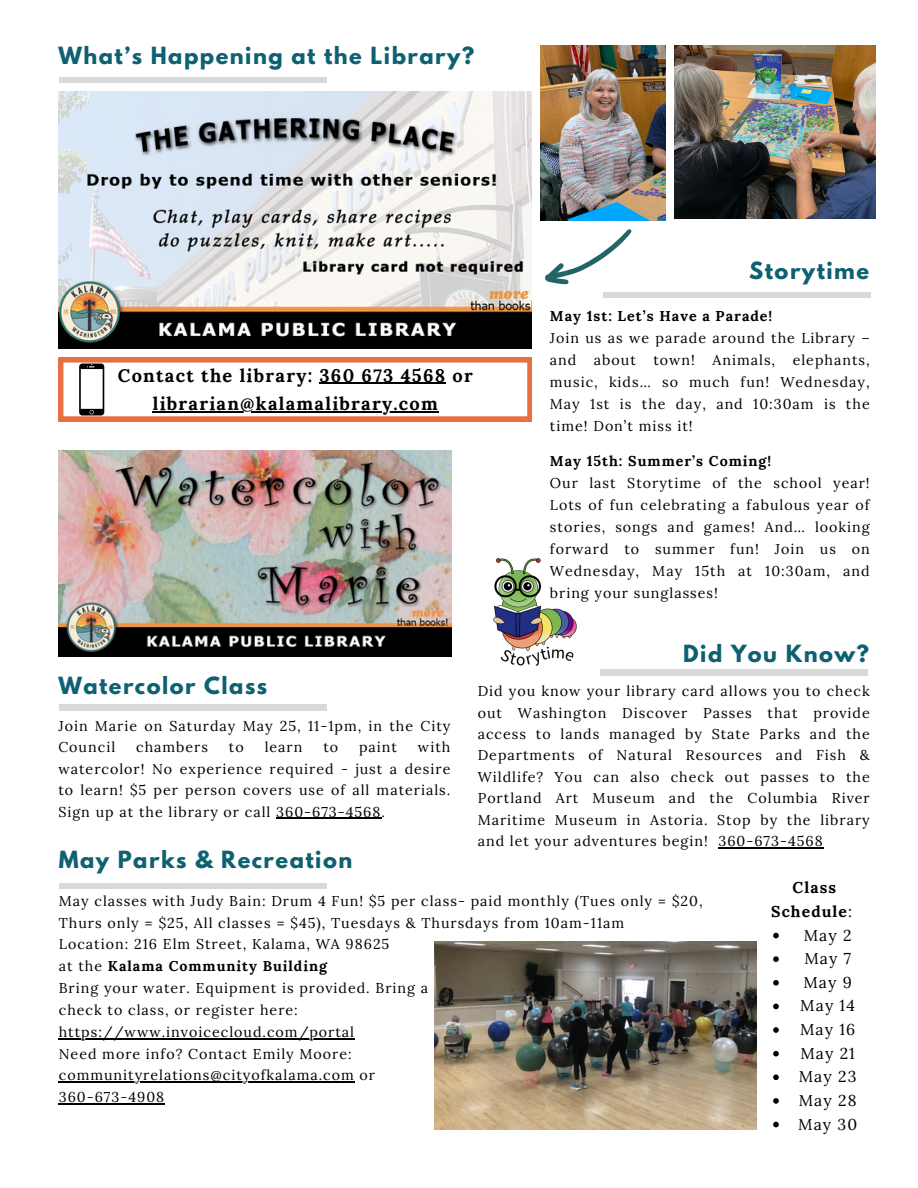
<style>
.page{position:relative;width:918px;height:1188px;background:#fff}
.page>*{position:absolute;margin:0;border:0;box-sizing:border-box;transform-origin:0 0}
.t1{font:700 21px "League Spartan";letter-spacing:.07em;color:#0e6171}
.t2{font:700 18.15px "Lora";letter-spacing:.07em;color:#000}
.t3{font:15.75px "Lora";letter-spacing:.07em;color:#000}
.t4{font:700 15.75px/23.7px "Lora";letter-spacing:.07em;color:#000;text-align:center}
.t5{font:14.25px/21.3px "Lora";letter-spacing:.07em;color:#000}
.t6{font:700 14.25px "Lora";letter-spacing:.07em;color:#000}
.s1{font-weight:400}
</style>
<div class="page">
<img style="left:58px;top:92px;width:474px;height:256px">
<svg style="left:59px;top:358px;width:473px;height:63px"></svg>
<hr style="left:320px;top:383px;width:126px;height:1px;background:#000">
<hr style="left:153px;top:411px;width:286px;height:1px;background:#000">
<div style="left:59px;top:77px;width:268px;height:6px;background:#d9d9d9"></div>
<img style="left:434px;top:942px;width:323px;height:188px">
<div style="left:59px;top:883px;width:268px;height:6px;background:#d9d9d9"></div>
<img style="left:59px;top:451px;width:392px;height:206px">
<img style="left:493px;top:558px;width:84px;height:108px">
<div style="left:603px;top:292px;width:268px;height:6px;background:#d9d9d9"></div>
<div style="left:601px;top:669px;width:267px;height:7px;background:#d9d9d9"></div>
<hr style="left:718px;top:847px;width:106px;height:1px;background:#000">
<img style="left:541px;top:46px;width:125px;height:174px">
<img style="left:674px;top:46px;width:202px;height:172px">
<svg style="left:542px;top:204px;width:90px;height:81px"></svg>
<hr style="left:59px;top:1038px;width:296px;height:1px;background:#000">
<hr style="left:59px;top:1082px;width:296px;height:1px;background:#000">
<hr style="left:59px;top:1104px;width:106px;height:1px;background:#000">
<svg style="left:773px;top:933px;width:6px;height:5px"></svg>
<svg style="left:773px;top:956px;width:6px;height:6px"></svg>
<svg style="left:773px;top:980px;width:6px;height:6px"></svg>
<svg style="left:773px;top:1004px;width:6px;height:5px"></svg>
<svg style="left:773px;top:1027px;width:6px;height:6px"></svg>
<svg style="left:773px;top:1051px;width:6px;height:5px"></svg>
<svg style="left:773px;top:1074px;width:6px;height:6px"></svg>
<svg style="left:773px;top:1098px;width:6px;height:6px"></svg>
<svg style="left:773px;top:1122px;width:6px;height:5px"></svg>
<hr style="left:276px;top:818px;width:106px;height:1px;background:#000">
<div style="left:59px;top:705px;width:268px;height:6px;background:#d9d9d9"></div>
<p class="t1" style="left:58px;top:45px;width:418px">What’s Happening at the Library?</p>
<h1 class="t2" style="left:118px;top:364px;width:356px">Contact the library: 360 673 4568 or</h1>
<p class="t2" style="left:153px;top:392px;width:287px">librarian@kalamalibrary.com</p>
<p class="t1" style="left:749px;top:260px;width:121px">Storytime</p>
<p class="t6" style="left:550px;top:307px;width:224px">May 1st: Let’s Have a Parade!</p>
<p class="t5" style="left:550px;top:327px;width:321px;line-height:22px;text-align:justify">Join us as we parade around the Library – and about town! Animals, elephants, music, kids… so much fun! Wednesday, May 1st is the day, and 10:30am is the time! Don’t miss it!</p>
<p class="t6" style="left:550px;top:451px;width:223px">May 15th: Summer’s Coming!</p>
<p class="t5" style="left:550px;top:471px;width:321px;line-height:22px;text-align:justify">Our last Storytime of the school year!<br>Lots of fun celebrating a fabulous year of stories, songs and games! And… looking forward to summer fun! Join us on Wednesday, May 15th at 10:30am, and bring your sunglasses!</p>
<p class="t1" style="left:58px;top:675px;width:210px">Watercolor Class</p>
<p class="t5" style="left:58px;top:715px;width:394px">Join Marie on Saturday May 25, 11-1pm, in the City<br>Council</p>
<p class="t5" style="left:58px;top:737px;width:394px;text-align:justify;text-indent:360px">with watercolor! No experience required - just a desire to learn! $5 per person covers use of all materials.<br>Sign up at the library or call 360-673-4568.</p>
<p class="t5" style="left:136px;top:737px;width:73px">chambers</p>
<p class="t5" style="left:229px;top:737px;width:16px">to</p>
<p class="t5" style="left:265px;top:737px;width:39px">learn</p>
<p class="t5" style="left:323px;top:737px;width:16px">to</p>
<p class="t5" style="left:359px;top:737px;width:39px">paint</p>
<h2 class="t1" style="left:59px;top:849px;width:295px">May Parks &amp; Recreation</h2>
<p class="t1" style="left:683px;top:643px;width:187px">Did You Know?</p>
<p class="t5" style="left:478px;top:680px;width:394px;text-align:justify">Did you know your library card allows you to check out Washington Discover Passes that provide access to lands managed by State Parks and the Departments of Natural Resources and Fish &amp; Wildlife? You can also check out passes to the Portland Art Museum and the Columbia River Maritime Museum in Astoria. Stop by the library and let your adventures begin! 360-673-4568</p>
<p class="t5" style="left:59px;top:890px;width:645px;line-height:21.9px">May classes with Judy Bain: Drum 4 Fun! $5 per class- paid monthly (Tues only = $20,<br>Thurs only = $25, All classes = $45), Tuesdays &amp; Thursdays from 10am-11am</p>
<p class="t5" style="left:59px;top:933px;width:332px">Location: 216 Elm Street, Kalama, WA 98625</p>
<p class="t6" style="left:59px;top:957px;width:270px"><span class="s1">at the</span> Kalama Community Building</p>
<h1 class="t5" style="left:59px;top:977px;width:371px;line-height:21.9px">Bring your water. Equipment is provided. Bring a check to class, or register here:</h1>
<h1 class="t5" style="left:59px;top:1020px;width:297px;line-height:21.9px">https://www.invoicecloud.com/portal<br>Need more info? Contact Emily Moore:</h1>
<p class="t5" style="left:59px;top:1064px;width:318px;line-height:21.9px">communityrelations@cityofkalama.com or<br>360-673-4908</p>
<p class="t4" style="left:771px;top:876px;width:82px">Class<br>Schedule<span class="s1">:</span></p>
<h1 class="t3" style="left:804px;top:925px;width:49px">May 2</h1>
<p class="t3" style="left:804px;top:948px;width:48px">May 7</p>
<p class="t3" style="left:803px;top:972px;width:50px">May 9</p>
<p class="t3" style="left:800px;top:996px;width:56px">May 14</p>
<p class="t3" style="left:800px;top:1019px;width:57px">May 16</p>
<p class="t3" style="left:800px;top:1043px;width:56px">May 21</p>
<p class="t3" style="left:799px;top:1067px;width:59px">May 23</p>
<p class="t3" style="left:799px;top:1090px;width:59px">May 28</p>
<p class="t3" style="left:798px;top:1114px;width:60px">May 30</p>
</div>
